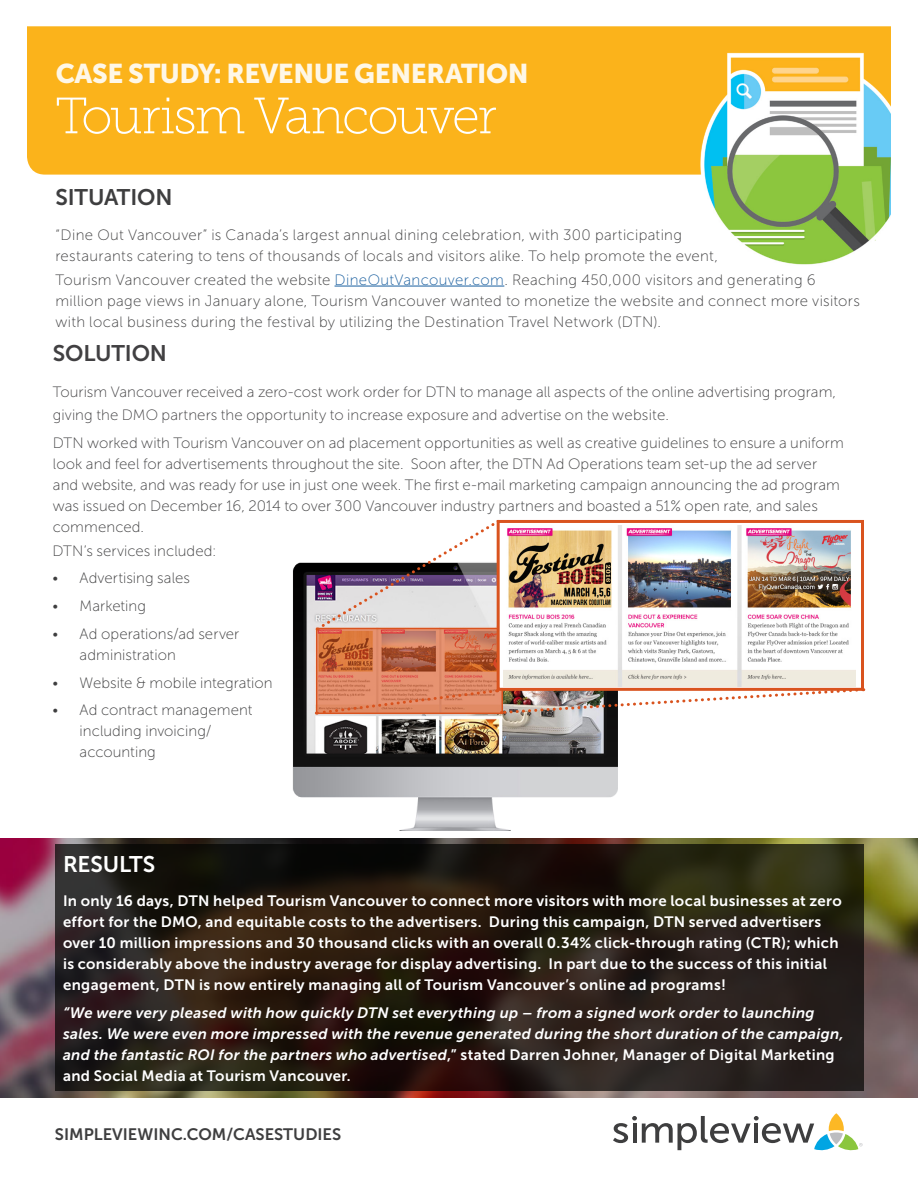
<style>
.page{position:relative;width:918px;height:1188px;background:#fff}
.page>*{position:absolute;margin:0;border:0;box-sizing:border-box;transform-origin:0 0}
.Paragraph{font:51px "Museo Slab 100";letter-spacing:-.045em;color:#fff}
.t1{font:27px "Museo Sans 900";letter-spacing:-.015em;color:#fff}
.Paragraph-2{font:22.5px "Museo Sans 700";letter-spacing:-.005em;color:#3e3e3f}
.Paragraph-3{font:22.5px "Museo Sans 700";letter-spacing:-.005em;color:#414042}
.Paragraph-4{font:22.5px "Museo Sans 700";letter-spacing:-.005em;color:#fff}
.t2{font:16.5px "Museo Sans 700";color:#3e3e3f}
.Paragraph-5{font:15px/21px "Museo Sans 100";letter-spacing:.01em;color:#3e3e3f}
.Paragraph-6{font:15px/21px "Museo Sans 700";letter-spacing:.025em;color:#fff}
.Paragraph-7{font:italic 15px/21px "Museo Sans 700";letter-spacing:.02em;color:#fff}
.Paragraph-8{font:15px/22.5px "Museo Sans 100";letter-spacing:.005em;color:#414042}
.s1{color:#175d9e}
.s2{color:#3e3e3f}
.s3{font-style:normal}
</style>
<div class="page">
<svg style="left:613px;top:1113px;width:250px;height:38px"></svg>
<img style="left:293px;top:562px;width:325px;height:268px">
<svg style="left:319px;top:632px;width:178px;height:55px;background:#ca714d"></svg>
<img style="left:0;top:838px;width:918px;height:260px">
<hr style="left:335px;top:286px;width:169px;height:1px;background:#175d9e">
<div style="left:27px;top:26px;width:864px;height:149px;background:#fbb31b"></div>
<img style="left:690px;top:46px;width:201px;height:219px">
<svg style="left:56px;top:845px;width:808px;height:246px;background:#261d14"></svg>
<svg style="left:316px;top:520px;width:181px;height:112px"></svg>
<svg style="left:316px;top:687px;width:548px;height:29px"></svg>
<div style="left:316px;top:628px;width:187px;height:86px;border:2px solid #d9531e"></div>
<div style="left:498px;top:521px;width:364px;height:168px;background:#fff"></div>
<img style="left:504px;top:526px;width:351px;height:161px">
<div style="left:497px;top:520px;width:367px;height:171px;border:3px solid #d9531e"></div>
<h2 class="t1" style="left:55px;top:59px;width:475px">CASE STUDY: REVENUE GENERATION</h2>
<p class="Paragraph" style="left:55px;top:88px;width:443px">Tourism Vancouver</p>
<p class="Paragraph-2" style="left:56px;top:185px;width:118px">SITUATION</p>
<p class="Paragraph-5" style="left:56px;top:224px;width:664px">“Dine Out Vancouver” is Canada’s largest annual dining celebration, with 300 participating restaurants catering to tens of thousands of locals and visitors alike. To help promote the event,</p>
<p class="Paragraph-5" style="left:56px;top:269px;width:806px">Tourism Vancouver created the website <span class="s1">DineOutVancouver.com</span>. Reaching 450,000 visitors and generating 6 million page views in January alone, Tourism Vancouver wanted to monetize the website and connect more visitors with local business during the festival by utilizing the Destination Travel Network (DTN).</p>
<p class="Paragraph-3" style="left:53px;top:341px;width:116px">SOLUTION</p>
<p class="Paragraph-8" style="left:53px;top:381px;width:785px">Tourism Vancouver received a zero-cost work order for DTN to manage all aspects of the online advertising program, giving the DMO partners the opportunity to increase exposure and advertise on the <span class="s2">website</span>.</p>
<p class="Paragraph-5" style="left:53px;top:432px;width:792px">DTN worked with Tourism Vancouver on ad placement opportunities as well as creative guidelines to ensure a uniform look and feel for advertisements throughout the site. Soon after, the DTN Ad Operations team set-up the ad server and website, and was ready for use in just one week. The first e-mail marketing campaign announcing the ad program was issued on December 16, 2014 to over 300 Vancouver industry partners and boasted a 51% open rate, and sales commenced.</p>
<p class="Paragraph-5" style="left:53px;top:540px;width:165px">DTN’s services included:</p>
<p class="Paragraph-5" style="left:53px;top:568px;width:139px">• Advertising sales</p>
<p class="Paragraph-5" style="left:53px;top:596px;width:95px">• Marketing</p>
<p class="Paragraph-5" style="left:80px;top:623px;width:161px;text-indent:-27px">• Ad operations/ad server administration</p>
<p class="Paragraph-5" style="left:53px;top:672px;width:222px">• Website &amp; mobile integration</p>
<p class="Paragraph-5" style="left:80px;top:700px;width:174px;text-indent:-27px">• Ad contract management including invoicing/ accounting</p>
<p class="Paragraph-4" style="left:63px;top:851px;width:94px">RESULTS</p>
<p class="Paragraph-6" style="left:63px;top:890px;width:780px">In only 16 days, DTN helped Tourism Vancouver to connect more visitors with more local businesses at zero effort for the DMO, and equitable costs to the advertisers. During this campaign, DTN served advertisers over 10 million impressions and 30 thousand clicks with an overall 0.34% click-through rating (CTR); which is considerably above the industry average for display advertising. In part due to the success of this initial engagement, DTN is now entirely managing all of Tourism Vancouver’s online ad programs!</p>
<p class="Paragraph-7" style="left:63px;top:1002px;width:782px">“We were very pleased with how quickly DTN set everything up – from a signed work order to launching sales. We were even more impressed with the revenue generated during the short duration of the campaign, and the fantastic ROI for the partners who advertised<span class="s3">,” stated Darren Johner, Manager of Digital Marketing and Social Media at Tourism Vancouver.</span></p>
<p class="t2" style="left:55px;top:1125px;width:288px">SIMPLEVIEWINC.COM/CASESTUDIES</p>
</div>
